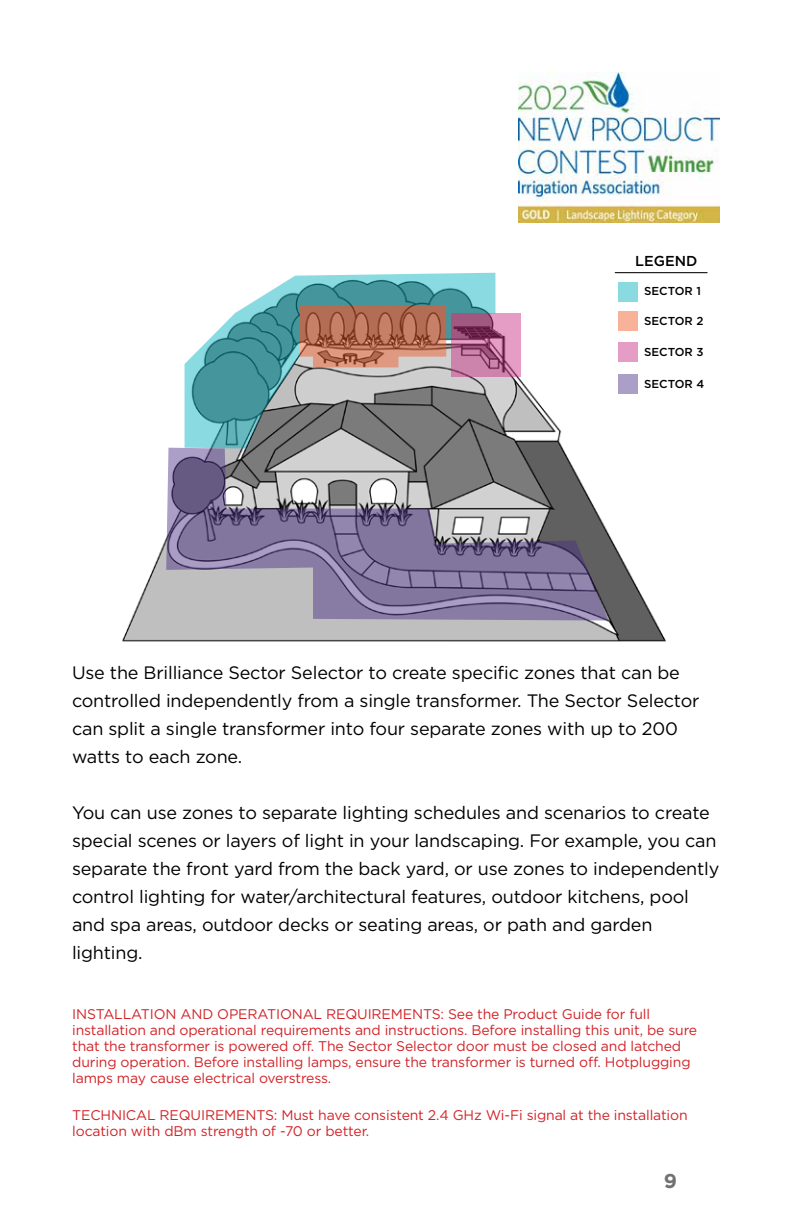
<style>
.page{position:relative;width:792px;height:1224px;background:#fff}
.page>*{position:absolute;margin:0;border:0;box-sizing:border-box;transform-origin:0 0}
.t1{font:700 20px "Gotham";color:#727171}
.t2{font:18px/28px "Gotham";letter-spacing:-.01em;color:#000}
.t3{font:500 14.4px "Gotham";color:#000}
.t4{font:14px/16px "Gotham";letter-spacing:-.01em;color:#d22328}
.t5{font:500 11.6px "Gotham";color:#000}
</style>
<div class="page">
<img style="left:122px;top:272px;width:586px;height:370px">
<svg style="left:171px;top:281px;width:495px;height:360px"></svg>
<svg style="left:185px;top:273px;width:310px;height:175px;background:#8c9f9d"></svg>
<svg style="left:166px;top:448px;width:443px;height:173px;background:#918a9e"></svg>
<svg style="left:451px;top:314px;width:70px;height:63px;background:#b76e96"></svg>
<div style="left:618px;top:283px;width:19px;height:19px;background:#8adbe1"></div>
<div style="left:618px;top:311px;width:19px;height:19px;background:#f8b29a"></div>
<div style="left:618px;top:343px;width:19px;height:19px;background:#e69dc5"></div>
<div style="left:618px;top:374px;width:19px;height:20px;background:#ab9ec7"></div>
<hr style="left:615px;top:272px;width:92px;height:1px;background:#000">
<img style="left:518px;top:72px;width:202px;height:150px">
<p class="t3" style="left:635px;top:251px;width:64px">LEGEND</p>
<p class="t5" style="left:644px;top:283px;width:58px">SECTOR 1</p>
<p class="t5" style="left:644px;top:313px;width:61px">SECTOR 2</p>
<p class="t5" style="left:644px;top:344px;width:61px">SECTOR 3</p>
<p class="t5" style="left:644px;top:376px;width:62px">SECTOR 4</p>
<p class="t2" style="left:72px;top:658px;width:629px">Use the Brilliance Sector Selector to create specific zones that can be controlled independently from a single transformer. The Sector Selector can split a single transformer into four separate zones with up to 200 watts to each zone.</p>
<p class="t2" style="left:72px;top:798px;width:649px">You can use zones to separate lighting schedules and scenarios to create special scenes or layers of light in your landscaping. For example, you can separate the front yard from the back yard, or use zones to independently control lighting for water/architectural features, outdoor kitchens, pool and spa areas, outdoor decks or seating areas, or path and garden lighting.</p>
<p class="t4" style="left:72px;top:1006px;width:627px">INSTALLATION AND OPERATIONAL REQUIREMENTS: See the Product Guide for full installation and operational requirements and instructions. Before installing this unit, be sure that the transformer is powered off. The Sector Selector door must be closed and latched during operation. Before installing lamps, ensure the transformer is turned off. Hotplugging lamps may cause electrical overstress.</p>
<p class="t4" style="left:72px;top:1107px;width:617px">TECHNICAL REQUIREMENTS: Must have consistent 2.4 GHz Wi-Fi signal at the installation location with dBm strength of -70 or better.</p>
<p class="t1" style="left:664px;top:1168px;width:15px">9</p>
</div>
